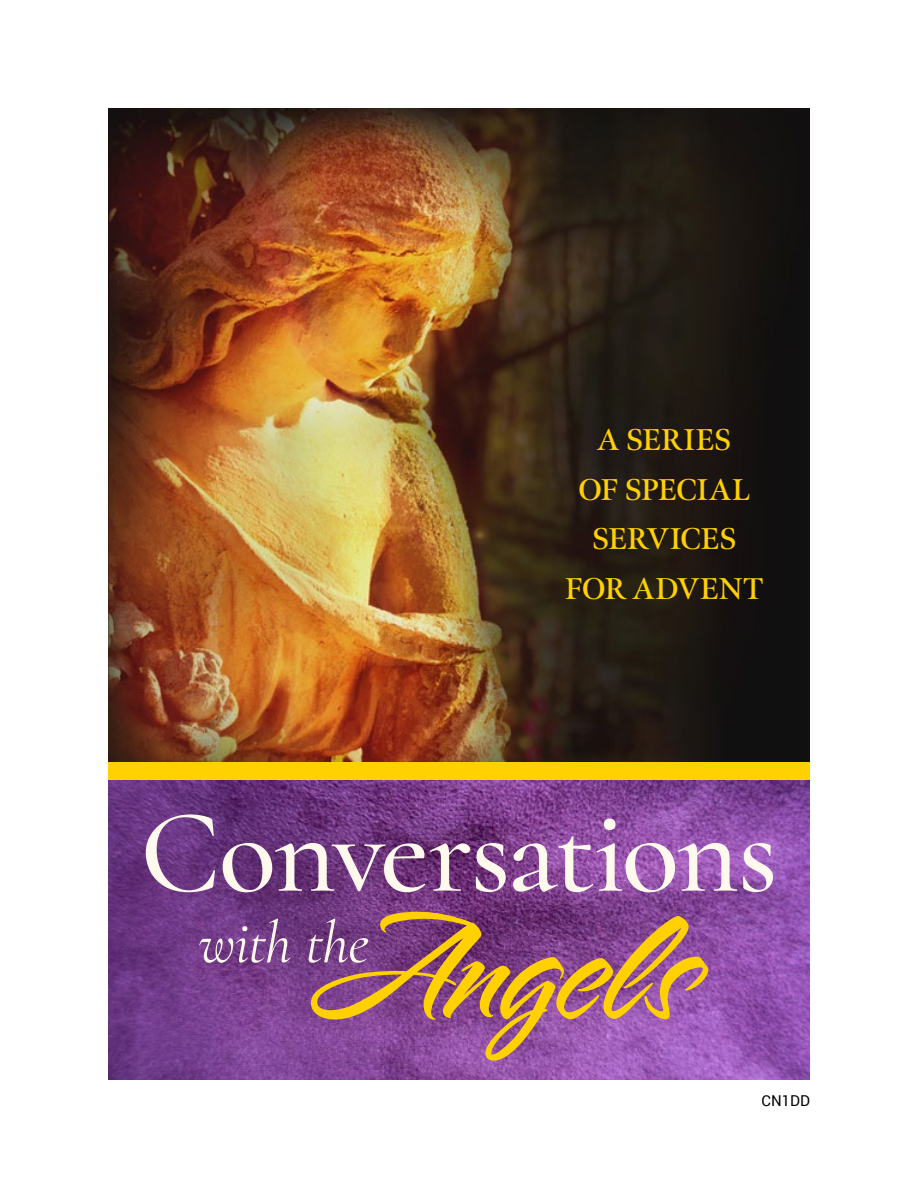
<style>
.page{position:relative;width:918px;height:1188px;background:#fff}
.page>*{position:absolute;margin:0;border:0;box-sizing:border-box;transform-origin:0 0}
.t1{font:175.8px "Alpine Script";letter-spacing:-.02em;color:#ffd100}
.t2{font:500 120px "Cormorant";letter-spacing:-.02em;color:#fff8ed}
.t3{font:italic 60px "Cormorant";letter-spacing:-.02em;color:#fff8ed}
.t4{font:600 30px/49.5px "Meno Display";letter-spacing:-.01em;color:#ffd100;text-align:center}
.t5{font:15px "Roboto";color:#000}
</style>
<div class="page">
<img style="left:108px;top:780px;width:702px;height:300px">
<img style="left:108px;top:108px;width:702px;height:654px">
<div style="left:108px;top:762px;width:702px;height:18px;background:#ffd100"></div>
<p class="t4" style="left:565px;top:416px;width:199px">A SERIES<br>OF SPECIAL<br>SERVICES<br>FOR ADVENT</p>
<h2 class="t2" style="left:140px;top:779px;width:640px">Conversations</h2>
<h3 class="t3" style="left:198px;top:908px;width:172px">with the</h3>
<h1 class="t1" style="left:300px;top:885px;width:398px">Angels</h1>
<p class="t5" style="left:762px;top:1090px;width:50px">CN1DD</p>
</div>
